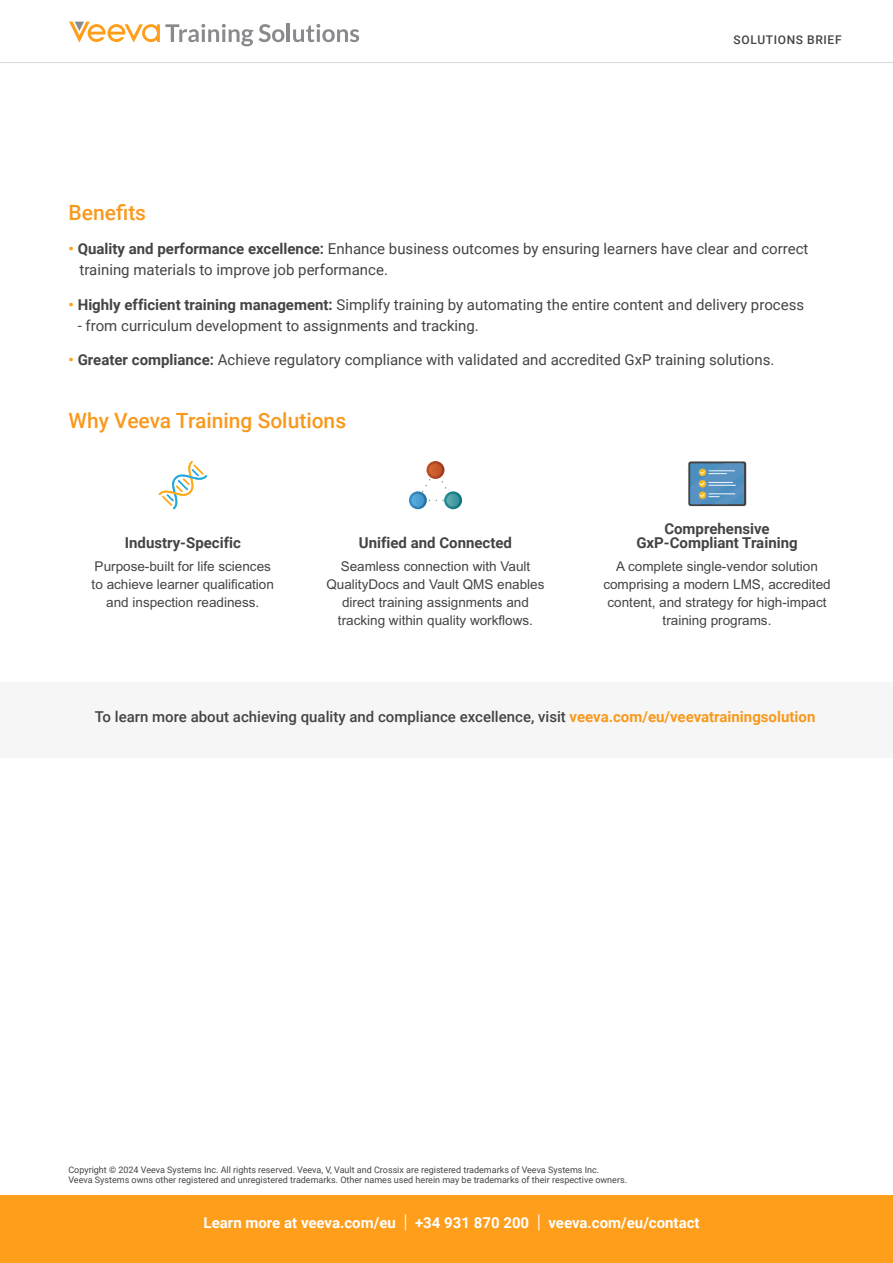
<style>
.page{position:relative;width:893px;height:1263px;background:#fff}
.page>*{position:absolute;margin:0;border:0;box-sizing:border-box;transform-origin:0 0}
.t1{font:500 21px "Roboto";color:#f8991d}
.t2{font:15px/21px "Roboto";color:#444}
.t3{font:500 15px "Roboto";color:#444}
.t4{font:700 15px/13.5px "Roboto";color:#444;text-align:center}
.t5{font:700 15px "Roboto";color:#fff}
.t6{font:13.5px/18px "Arial MT Std";color:#444;text-align:center}
.t7{font:500 12px "Roboto";letter-spacing:.055em;color:#444}
.t8{font:9px/10.5px "Roboto";color:#444}
.s1{font-weight:700;color:#ff9e1a}
.s2{font-weight:700}
.s3{font-weight:700;color:#f8991d}
.s4{font-weight:300;font-size:19.5px}
</style>
<div class="page">
<hr style="left:0;top:62px;width:893px;height:1px;background:#d9d9d9">
<div style="left:0;top:682px;width:893px;height:75px;background:#f6f6f6"></div>
<svg style="left:159px;top:461px;width:48px;height:48px"></svg>
<svg style="left:426px;top:461px;width:18px;height:18px"></svg>
<svg style="left:444px;top:491px;width:18px;height:18px"></svg>
<svg style="left:409px;top:491px;width:18px;height:18px"></svg>
<svg style="left:411px;top:463px;width:49px;height:44px"></svg>
<div style="left:688px;top:461px;width:58px;height:45px;background:linear-gradient(to bottom,#434546,#434445);border-radius:2px"></div>
<svg style="left:688px;top:461px;width:56px;height:43px;background:#6695b4"></svg>
<svg style="left:259px;top:24px;width:25px;height:18px"></svg>
<hr style="left:287px;top:24px;width:3px;height:18px;background:#888a8d">
<svg style="left:293px;top:24px;width:66px;height:18px"></svg>
<svg style="left:69px;top:22px;width:184px;height:24px"></svg>
<div style="left:0;top:1195px;width:893px;height:68px;background:#ff9e1a"></div>
<p class="t7" style="left:733px;top:32px;width:110px">SOLUTIONS BRIEF</p>
<h1 class="t1" style="left:69px;top:197px;width:79px">Benefits</h1>
<p class="t2" style="left:80px;top:238px;width:730px;text-indent:-11px"><span class="s1">•</span> <span class="s2">Quality and performance excellence:</span> Enhance business outcomes by ensuring learners have clear and correct training materials to improve job performance.</p>
<p class="t2" style="left:69px;top:293px;width:737px"><span class="s1">•</span> <span class="s2">Highly efficient training management:</span> Simplify training by automating the entire content and delivery process</p>
<p class="t2" style="left:78px;top:314px;width:403px">- from curriculum development to assignments and tracking.</p>
<p class="t2" style="left:69px;top:349px;width:707px"><span class="s1">•</span> <span class="s2">Greater compliance:</span> Achieve regulatory compliance with validated and accredited GxP training solutions.</p>
<h1 class="t1" style="left:69px;top:406px;width:279px">Why Veeva Training Solutions</h1>
<p class="t4" style="left:125px;top:535px;width:118px">Industry-Specific</p>
<p class="t4" style="left:359px;top:535px;width:155px">Unified and Connected</p>
<p class="t4" style="left:636px;top:521px;width:163px">Comprehensive<br>GxP-Compliant Training</p>
<p class="t6" style="left:92px;top:557px;width:184px">Purpose-built for life sciences to achieve learner qualification and inspection readiness.</p>
<p class="t6" style="left:326px;top:557px;width:220px">Seamless connection with Vault QualityDocs and Vault QMS enables direct training assignments and tracking within quality workflows.</p>
<p class="t6" style="left:603px;top:557px;width:229px">A complete single-vendor solution comprising a modern LMS, accredited content, and strategy for high-impact training programs.</p>
<p class="t3" style="left:95px;top:706px;width:722px">To learn more about achieving quality and compliance excellence, visit <span class="s3">veeva.com/eu/veevatrainingsolution</span></p>
<p class="t8" style="left:68px;top:1164px;width:560px">Copyright © 2024 Veeva Systems Inc. All rights reserved. Veeva, V, Vault and Crossix are registered trademarks of Veeva Systems Inc.<br>Veeva Systems owns other registered and unregistered trademarks. Other names used herein may be trademarks of their respective owners.</p>
<p class="t5" style="left:204px;top:1212px;width:497px">Learn more at veeva.com/eu <span class="s4">|</span> +34 931 870 200 <span class="s4">|</span> veeva.com/eu/contact</p>
</div>
